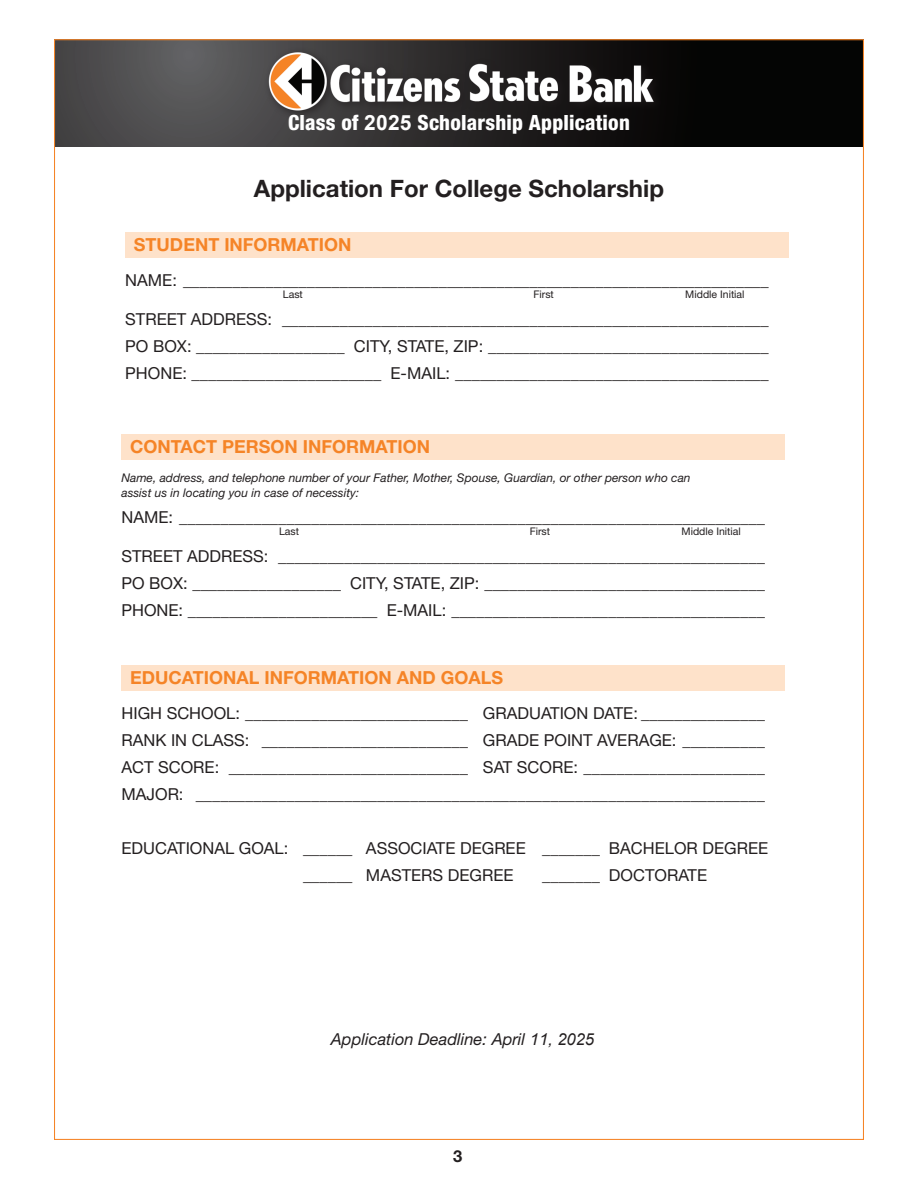
<style>
.page{position:relative;width:918px;height:1188px;background:#fff}
.page>*{position:absolute;margin:0;border:0;box-sizing:border-box;transform-origin:0 0}
.t1{font:700 24px "Helvetica Neue LT Std";color:#231f20}
.t2{font:800 condensed 21px "Helvetica Neue LT Std";letter-spacing:.01em;color:#fff}
.t3{font:700 18px "Helvetica Neue LT Std";color:#f58427}
.t4{font:16.5px "Helvetica Neue LT Std";color:#231f20}
.t5{font:italic 16.5px "Helvetica Neue LT Std";color:#231f20}
.t6{font:700 16.5px "Helvetica Neue LT Std";color:#231f20}
.t7{font:italic 12px "Helvetica Neue LT Std";color:#231f20}
.t8{font:10.5px "Helvetica Neue LT Std";color:#231f20}
.s1{font-family:"Arial";font-weight:700;font-stretch:normal}
.s2{font-family:"Arial"}
</style>
<div class="page">
<div style="left:125px;top:232px;width:663px;height:26px;background:#fee2ca"></div>
<svg style="left:56px;top:41px;width:806px;height:106px;background:#2a2a2a"></svg>
<div style="left:264px;top:47px;width:400px;height:74px;background:#231f20;opacity:.75"></div>
<img style="left:266px;top:49px;width:391px;height:65px">
<div style="left:122px;top:434px;width:663px;height:26px;background:#fee2ca"></div>
<div style="left:122px;top:665px;width:663px;height:26px;background:#fee2ca"></div>
<p class="t2" style="left:288px;top:110px;width:343px">Class of <span class="s1">2025</span> Scholarship Application</p>
<p class="t1" style="left:254px;top:173px;width:412px">Application For College Scholarship</p>
<p class="t3" style="left:134px;top:233px;width:219px">STUDENT INFORMATION</p>
<p class="t4" style="left:125px;top:270px;width:645px">NAME: _______________________________________________________________________</p>
<p class="t8" style="left:283px;top:288px;width:22px">Last</p>
<p class="t8" style="left:534px;top:288px;width:22px">First</p>
<p class="t8" style="left:685px;top:288px;width:61px">Middle Initial</p>
<p class="t4" style="left:125px;top:309px;width:645px">STREET ADDRESS: ___________________________________________________________</p>
<p class="t4" style="left:125px;top:336px;width:645px">PO BOX: __________________ CITY, STATE, ZIP: __________________________________</p>
<p class="t4" style="left:125px;top:363px;width:645px">PHONE: _______________________ E-MAIL: ______________________________________</p>
<p class="t3" style="left:130px;top:435px;width:302px">CONTACT PERSON INFORMATION</p>
<p class="t7" style="left:122px;top:470px;width:571px">Name, address, and telephone number of your Father, Mother, Spouse, Guardian, or other person who can</p>
<p class="t7" style="left:122px;top:485px;width:239px">assist us in locating you in case of necessity:</p>
<p class="t4" style="left:122px;top:507px;width:645px">NAME: _______________________________________________________________________</p>
<p class="t8" style="left:279px;top:525px;width:22px">Last</p>
<p class="t8" style="left:530px;top:525px;width:22px">First</p>
<p class="t8" style="left:682px;top:525px;width:61px">Middle Initial</p>
<p class="t4" style="left:122px;top:546px;width:645px">STREET ADDRESS: ___________________________________________________________</p>
<p class="t4" style="left:122px;top:573px;width:645px">PO BOX: __________________ CITY, STATE, ZIP: __________________________________</p>
<p class="t4" style="left:122px;top:600px;width:645px">PHONE: _______________________ E-MAIL: ______________________________________</p>
<p class="t3" style="left:130px;top:666px;width:374px">EDUCATIONAL INFORMATION AND GOALS</p>
<p class="t4" style="left:122px;top:703px;width:645px">HIGH SCHOOL: ___________________________ GRADUATION DATE: _______________</p>
<p class="t4" style="left:122px;top:730px;width:645px">RANK IN CLASS: _________________________ GRADE POINT AVERAGE: __________</p>
<p class="t4" style="left:122px;top:757px;width:645px">ACT SCORE: _____________________________ SAT SCORE: ______________________</p>
<p class="t4" style="left:122px;top:784px;width:645px">MAJOR: _____________________________________________________________________</p>
<p class="t4" style="left:122px;top:838px;width:648px">EDUCATIONAL GOAL: ______ ASSOCIATE DEGREE _______ BACHELOR DEGREE</p>
<p class="t4" style="left:303px;top:865px;width:212px">______ MASTERS DEGREE</p>
<p class="t4" style="left:542px;top:865px;width:166px">_______ DOCTORATE</p>
<p class="t5" style="left:331px;top:1029px;width:265px">Application Deadline: April <span class="s2">11, 2025</span></p>
<p class="t6" style="left:453px;top:1146px;width:11px">3</p>
</div>
